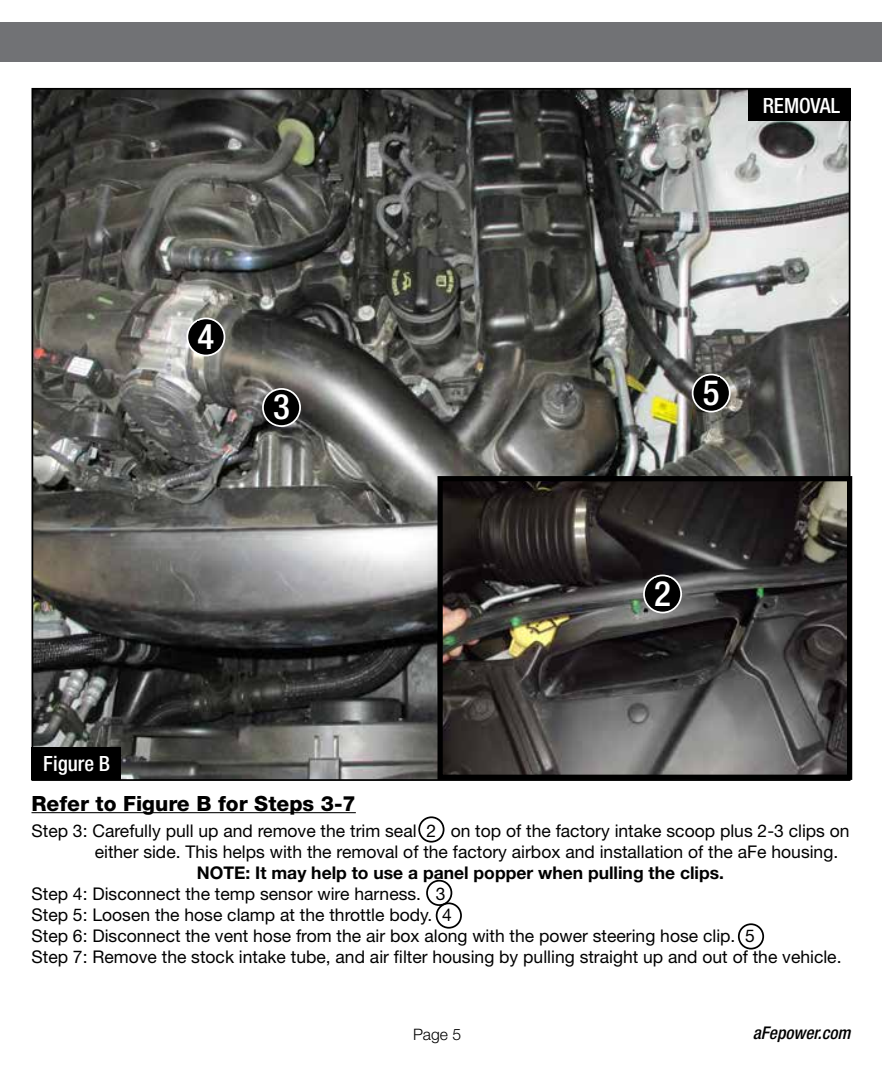
<style>
.page{position:relative;width:882px;height:1071px;background:#fff}
.page>*{position:absolute;margin:0;border:0;box-sizing:border-box;transform-origin:0 0}
.t1{font:500 condensed 35px "Helvetica Neue";color:#fff}
.t2{font:800 21px "Helvetica Neue";color:#000}
.t3{font:500 condensed 21px "Helvetica Neue";color:#fff}
.t4{font:17.5px/21px "Helvetica Neue";color:#000}
.t5{font:700 17.5px "Helvetica Neue";color:#000}
.t6{font:italic 500 condensed 17.5px "Helvetica Neue";color:#000}
.t7{font:300 15.75px "Helvetica Neue";color:#000}
</style>
<div class="page">
<img style="left:35px;top:91px;width:812px;height:687px">
<div style="left:0;top:23px;width:882px;height:39px;background:#717275"></div>
<hr style="left:32px;top:812px;width:324px;height:1px;background:#000">
<div style="left:748px;top:88px;width:102px;height:33px;background:#000"></div>
<img style="left:444px;top:482px;width:402px;height:292px">
<div style="left:438px;top:476px;width:414px;height:304px;border:5px solid #000"></div>
<div style="left:418px;top:816px;width:26px;height:27px;border:2px solid #000;border-radius:50%"></div>
<div style="left:426px;top:880px;width:26px;height:26px;border:2px solid #000;border-radius:50%"></div>
<div style="left:436px;top:902px;width:26px;height:27px;border:2px solid #000;border-radius:50%"></div>
<div style="left:738px;top:923px;width:26px;height:27px;border:2px solid #000;border-radius:50%"></div>
<svg style="left:644px;top:575px;width:37px;height:38px"></svg>
<div style="left:643px;top:575px;width:39px;height:38px;border:2px solid #fff;border-radius:50%"></div>
<div style="left:654px;top:578px;width:17px;height:28px;background:#000"></div>
<div style="left:693px;top:375px;width:37px;height:37px;background:#000;border-radius:50%"></div>
<div style="left:692px;top:374px;width:39px;height:39px;border:2px solid #fff;border-radius:50%"></div>
<div style="left:703px;top:378px;width:17px;height:27px;background:#000"></div>
<div style="left:263px;top:389px;width:37px;height:37px;background:#000;border-radius:50%"></div>
<div style="left:262px;top:388px;width:39px;height:39px;border:2px solid #fff;border-radius:50%"></div>
<div style="left:273px;top:392px;width:17px;height:28px;background:#000"></div>
<div style="left:187px;top:318px;width:37px;height:38px;background:#000;border-radius:50%"></div>
<div style="left:186px;top:318px;width:39px;height:38px;border:2px solid #fff;border-radius:50%"></div>
<div style="left:198px;top:321px;width:16px;height:28px;background:#000"></div>
<div style="left:32px;top:747px;width:89px;height:33px;background:#000"></div>
<h1 class="t1" style="left:198px;top:316px;width:18px">4</h1>
<h1 class="t1" style="left:273px;top:386px;width:18px">3</h1>
<p class="t3" style="left:43px;top:751px;width:68px">Figure B</p>
<p class="t2" style="left:32px;top:791px;width:326px">Refer to Figure B for Steps 3-7</p>
<p class="t3" style="left:763px;top:93px;width:79px">REMOVAL</p>
<h1 class="t1" style="left:703px;top:372px;width:18px">5</h1>
<h1 class="t1" style="left:654px;top:573px;width:18px">2</h1>
<p class="t4" style="left:95px;top:820px;width:756px;text-indent:-63px">Step 3: Carefully pull up and remove the trim seal 2 on top of the factory intake scoop plus 2-3 clips on either side. This helps with the removal of the factory airbox and installation of the aFe housing.</p>
<p class="t5" style="left:197px;top:862px;width:529px">NOTE: It may help to use a panel popper when pulling the clips.</p>
<p class="t4" style="left:32px;top:883px;width:812px">Step 4: Disconnect the temp sensor wire harness. 3<br>Step 5: Loosen the hose clamp at the throttle body. 4<br>Step 6: Disconnect the vent hose from the air box along with the power steering hose clip. 5<br>Step 7: Remove the stock intake tube, and air filter housing by pulling straight up and out of the vehicle.</p>
<p class="t7" style="left:413px;top:1024px;width:50px">Page 5</p>
<p class="t6" style="left:753px;top:1023px;width:99px">aFepower.com</p>
</div>
